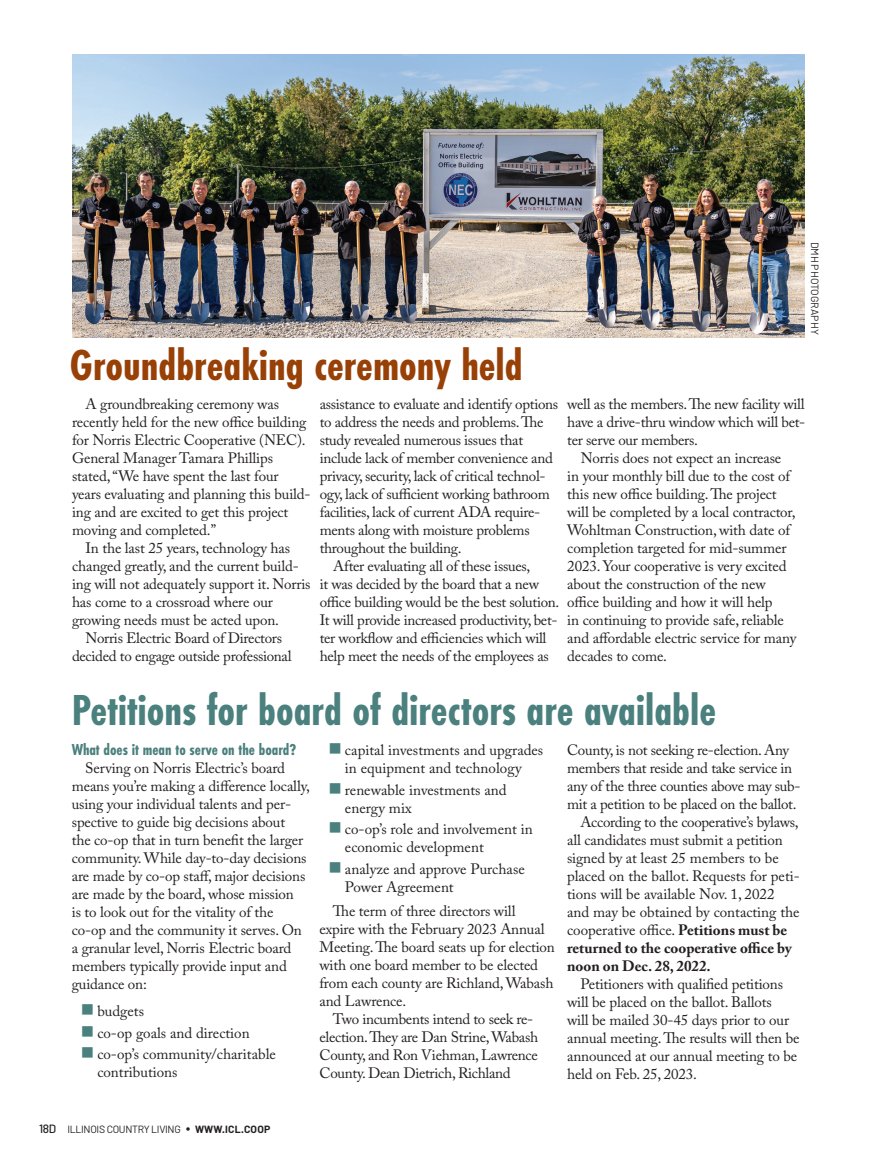
<style>
.page{position:relative;width:878px;height:1161px;background:#fff}
.page>*{position:absolute;margin:0;border:0;box-sizing:border-box;transform-origin:0 0}
.Head{font:700 45px "Futura PT Cond";color:#4a807d}
.Head-2{font:700 45px "Futura PT Cond";color:#984006}
.Text_Subhead{font:700 16.5px "Futura PT Cond";color:#4a807d}
.Text{font:15px/18px "Adobe Caslon Pro";letter-spacing:-.01em;color:#231f20}
.Cutline{font:10.5px "Barlow";letter-spacing:-.03em;color:#231f20}
.Cutline-2{font:10.5px "Barlow";color:#231f20}
.s1{font-weight:700}
.s2{font-weight:500;font-size:12px}
.s3{font-size:15px}
</style>
<div class="page">
<img style="left:72px;top:54px;width:733px;height:284px">
<p class="Head-2" style="left:69px;top:339px;width:454px">Groundbreaking ceremony held</p>
<p class="Text" style="left:72px;top:395px;width:240px;text-indent:14px">A groundbreaking ceremony was recently held for the new office building for Norris Electric Cooperative (NEC).<br>General Manager Tamara Phillips stated, “We have spent the last four years evaluating and planning this build&shy;ing and are excited to get this project moving and completed.”</p>
<p class="Text" style="left:72px;top:539px;width:240px;text-indent:14px">In the last 25 years, technology has changed greatly, and the current build&shy;ing will not adequately support it. Norris has come to a crossroad where our growing needs must be acted upon.</p>
<p class="Text" style="left:72px;top:629px;width:221px;text-align:center">Norris Electric Board of Directors decided to engage outside professional</p>
<p class="Text" style="left:320px;top:395px;width:240px">assistance to evaluate and identify options to address the needs and problems. The study revealed numerous issues that include lack of member convenience and privacy, security, lack of critical technol&shy;ogy, lack of sufficient working bathroom facilities, lack of current ADA require&shy;ments along with moisture problems throughout the building.</p>
<p class="Text" style="left:320px;top:557px;width:241px;text-indent:14px">After evaluating all of these issues,<br>it was decided by the board that a new office building would be the best solution.<br>It will provide increased productivity, bet&shy;ter workflow and efficiencies which will help meet the needs of the employees as</p>
<p class="Cutline-2" style="left:821px;top:242px;width:94px;rotate:90deg">DMH PHOTOGRAPHY</p>
<p class="Text" style="left:567px;top:395px;width:239px">well as the members. The new facility will</p>
<p class="Text" style="left:567px;top:413px;width:239px">have a drive-thru window which will bet-</p>
<p class="Text" style="left:567px;top:431px;width:132px">ter serve our members.</p>
<p class="Text" style="left:580px;top:449px;width:202px">Norris does not expect an increase</p>
<p class="Text" style="left:567px;top:467px;width:224px">in your monthly bill due to the cost of</p>
<p class="Text" style="left:567px;top:485px;width:211px">this new office building. The project</p>
<p class="Text" style="left:567px;top:503px;width:230px">will be completed by a local contractor,</p>
<p class="Text" style="left:567px;top:521px;width:224px">Wohltman Construction, with date of</p>
<p class="Text" style="left:567px;top:539px;width:221px">completion targeted for mid-summer</p>
<p class="Text" style="left:567px;top:557px;width:221px">2023. Your cooperative is very excited</p>
<p class="Text" style="left:567px;top:575px;width:200px">about the construction of the new</p>
<p class="Text" style="left:567px;top:593px;width:207px">office building and how it will help</p>
<p class="Text" style="left:567px;top:611px;width:218px">in continuing to provide safe, reliable</p>
<p class="Text" style="left:567px;top:629px;width:231px">and affordable electric service for many</p>
<p class="Text" style="left:567px;top:647px;width:101px">decades to come.</p>
<p class="Head" style="left:72px;top:684px;width:645px">Petitions for board of directors are available</p>
<p class="Text_Subhead" style="left:72px;top:740px;width:226px">What does it mean to serve on the board?</p>
<p class="Text" style="left:72px;top:759px;width:239px;text-indent:14px">Serving on Norris Electric’s board means you’re making a difference locally, using your individual talents and per&shy;spective to guide big decisions about<br>the co-op that in turn benefit the larger community. While day-to-day decisions are made by co-op staff, major decisions are made by the board, whose mission<br>is to look out for the vitality of the co-op and the community it serves. On a granular level, Norris Electric board members typically provide input and guidance on:</p>
<p class="Text" style="left:97px;top:1002px;width:48px">budgets</p>
<p class="Text" style="left:97px;top:1023px;width:154px">co-op goals and direction</p>
<p class="Text" style="left:97px;top:1045px;width:180px">co-op’s community/charitable contributions</p>
<p class="Text" style="left:567px;top:741px;width:235px">County, is not seeking re-election. Any members that reside and take service in any of the three counties above may sub&shy;mit a petition to be placed on the ballot.</p>
<p class="Text" style="left:567px;top:813px;width:234px;text-indent:14px">According to the cooperative’s bylaws, all candidates must submit a petition signed by at least 25 members to be placed on the ballot. Requests for peti&shy;tions will be available Nov. 1, 2022 and may be obtained by contacting the cooperative office. <span class="s1">Petitions must be returned to the cooperative office by noon on Dec. 28, 2022.</span></p>
<p class="Text" style="left:567px;top:975px;width:234px;text-indent:14px">Petitioners with qualified petitions will be placed on the ballot. Ballots<br>will be mailed 30-45 days prior to our annual meeting. The results will then be announced at our annual meeting to be held on Feb. 25, 2023.</p>
<p class="Text" style="left:345px;top:741px;width:200px">capital investments and upgrades in equipment and technology</p>
<p class="Text" style="left:345px;top:780px;width:163px">renewable investments and energy mix</p>
<p class="Text" style="left:345px;top:820px;width:189px">co-op’s role and involvement in economic development</p>
<p class="Text" style="left:345px;top:859px;width:181px">analyze and approve Purchase<br>Power Agreement</p>
<p class="Text" style="left:319px;top:902px;width:237px;text-indent:14px">The term of three directors will<br>expire with the February 2023 Annual<br>Meeting. The board seats up for election with one board member to be elected from each county are Richland, Wabash and Lawrence.</p>
<p class="Text" style="left:319px;top:1010px;width:220px;text-indent:14px">Two incumbents intend to seek re&shy;election. They are Dan Strine, Wabash County, and Ron Viehman, Lawrence County. Dean Dietrich, Richland</p>
<p class="Cutline" style="left:39px;top:1123px;width:233px"><span class="s2">18D</span> ILLINOIS COUNTRY LIVING <span class="s3">•</span> <span class="s1">WWW.ICL.COOP</span></p>
</div>
